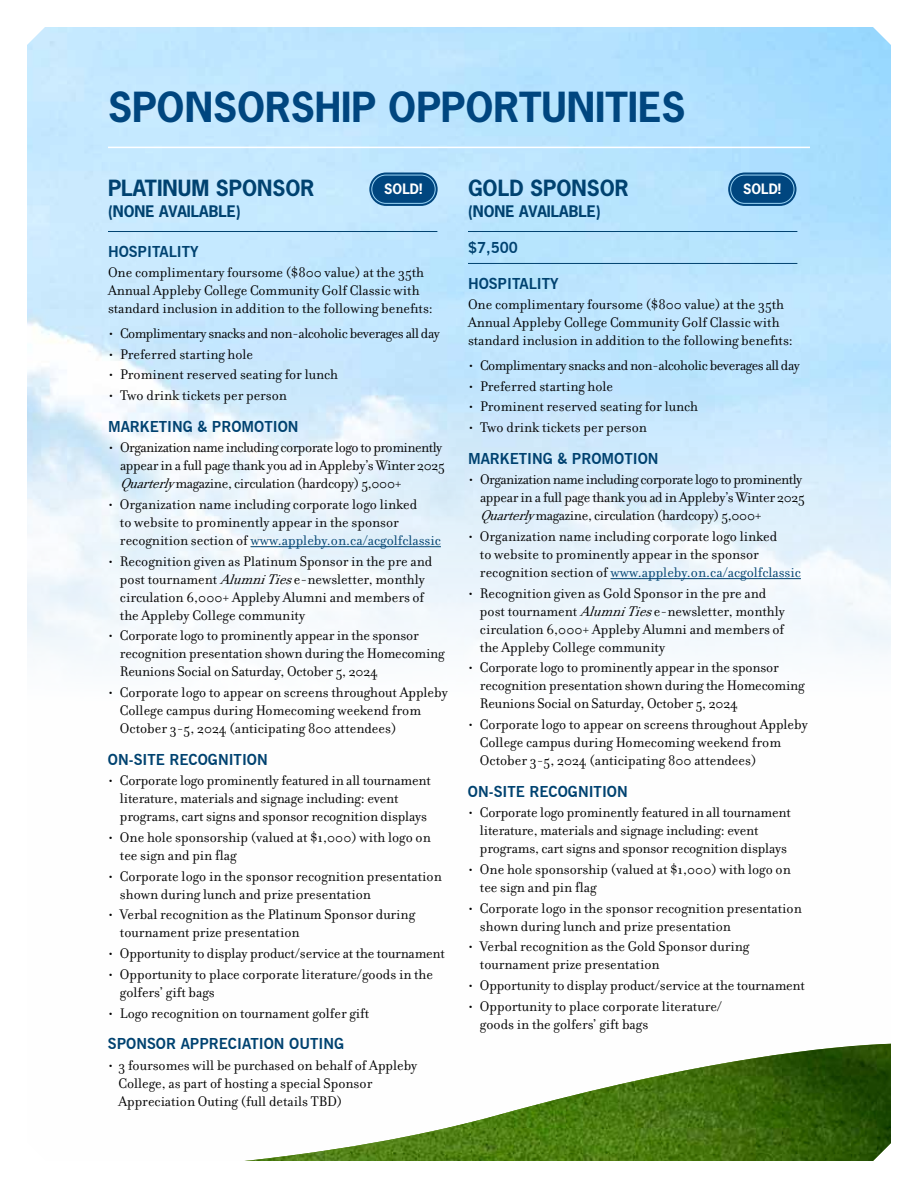
<style>
.page{position:relative;width:918px;height:1188px;background:#fff}
.page>*{position:absolute;margin:0;border:0;box-sizing:border-box;transform-origin:0 0}
.t1{font:700 39px "News Gothic Std";color:#00467f}
.t2{font:700 21px "News Gothic Std";color:#004270}
.t3{font:15px/18px "Filosofia OT";color:#000}
.t4{font:15px/18px "Filosofia OT";letter-spacing:-.02em;color:#000}
.t5{font:700 15px "News Gothic BT";color:#004270}
.t6{font:15px "Filosofia OT";letter-spacing:-.03em;color:#000}
.t7{font:700 15px "News Gothic Std";color:#004270}
.t8{font:700 13.5px "News Gothic Std";color:#fff}
.s1{font-style:italic}
.s2{color:#004270}
</style>
<div class="page">
<img style="left:27px;top:27px;width:864px;height:1017px">
<img style="left:245px;top:1044px;width:646px;height:117px">
<hr style="left:251px;top:546px;width:190px;height:1px;background:#004270">
<hr style="left:108px;top:231px;width:329px;height:1px;background:#004270">
<hr style="left:611px;top:578px;width:190px;height:1px;background:#004270">
<hr style="left:468px;top:231px;width:329px;height:1px;background:#004270">
<hr style="left:468px;top:263px;width:329px;height:1px;background:#004270">
<hr style="left:108px;top:147px;width:702px;height:1px;background:#fff">
<div style="left:369px;top:172px;width:69px;height:34px;background:#00467f;border-radius:17px"></div>
<div style="left:371px;top:175px;width:65px;height:29px;border:1px solid #9bd4f4;border-radius:14px"></div>
<div style="left:728px;top:172px;width:68px;height:34px;background:#00467f;border-radius:17px"></div>
<div style="left:730px;top:175px;width:64px;height:29px;border:1px solid #9bd4f4;border-radius:14px"></div>
<h1 class="t1" style="left:108px;top:81px;width:579px">SPONSORSHIP OPPORTUNITIES</h1>
<h2 class="t2" style="left:108px;top:174px;width:208px">PLATINUM SPONSOR</h2>
<p class="t7" style="left:108px;top:201px;width:134px">(NONE AVAILABLE)</p>
<p class="t5" style="left:108px;top:242px;width:92px">HOSPITALITY</p>
<p class="t3" style="left:108px;top:264px;width:326px">One complimentary foursome ($800 value) at the 35th<br>Annual Appleby College Community Golf Classic with standard inclusion in addition to the following benefits:</p>
<p class="t6" style="left:108px;top:325px;width:333px">• Complimentary snacks and non-alcoholic beverages all day</p>
<p class="t3" style="left:108px;top:345px;width:147px">• Preferred starting hole</p>
<p class="t3" style="left:108px;top:366px;width:232px">• Prominent reserved seating for lunch</p>
<p class="t3" style="left:108px;top:387px;width:181px">• Two drink tickets per person</p>
<p class="t5" style="left:108px;top:417px;width:192px">MARKETING &amp; PROMOTION</p>
<p class="t4" style="left:120px;top:439px;width:326px;text-indent:-12px">• Organization name including corporate logo to prominently appear in a full page thank you ad in Appleby’s Winter 2025<br><span class="s1">Quarterly</span> magazine, circulation (hardcopy) 5,000+</p>
<p class="t3" style="left:120px;top:496px;width:322px;text-indent:-12px">• Organization name including corporate logo linked<br>to website to prominently appear in the sponsor recognition section of <span class="s2">www.appleby.on.ca/acgolfclassic</span></p>
<p class="t3" style="left:120px;top:552px;width:314px;text-indent:-12px">• Recognition given as Platinum Sponsor in the pre and post tournament <span class="s1">AlumniTies</span>e-newsletter, monthly circulation 6,000+ Appleby Alumni and members of the Appleby College community</p>
<p class="t3" style="left:120px;top:627px;width:326px;text-indent:-12px">• Corporate logo to prominently appear in the sponsor recognition presentation shown during the Homecoming<br>Reunions Social on Saturday, October 5, 2024</p>
<p class="t3" style="left:120px;top:684px;width:329px;text-indent:-12px">• Corporate logo to appear on screens throughout Appleby<br>College campus during Homecoming weekend from<br>October 3-5, 2024 (anticipating 800 attendees)</p>
<p class="t5" style="left:108px;top:750px;width:161px">ON-SITE RECOGNITION</p>
<p class="t3" style="left:120px;top:772px;width:312px;text-indent:-12px">• Corporate logo prominently featured in all tournament literature, materials and signage including: event programs, cart signs and sponsor recognition displays</p>
<p class="t3" style="left:120px;top:829px;width:312px;text-indent:-12px">• One hole sponsorship (valued at $1,000) with logo on tee sign and pin flag</p>
<p class="t3" style="left:120px;top:867px;width:323px;text-indent:-12px">• Corporate logo in the sponsor recognition presentation shown during lunch and prize presentation</p>
<p class="t3" style="left:120px;top:906px;width:297px;text-indent:-12px">• Verbal recognition as the Platinum Sponsor during tournament prize presentation</p>
<p class="t3" style="left:108px;top:945px;width:339px">• Opportunity to display product/service at the tournament</p>
<p class="t3" style="left:120px;top:965px;width:314px;text-indent:-12px">• Opportunity to place corporate literature/goods in the golfers’ gift bags</p>
<p class="t3" style="left:108px;top:1004px;width:263px">• Logo recognition on tournament golfer gift</p>
<p class="t5" style="left:108px;top:1035px;width:238px">SPONSOR APPRECIATION OUTING</p>
<p class="t3" style="left:118px;top:1056px;width:300px;text-indent:-10px">• 3 foursomes will be purchased on behalf of Appleby<br>College, as part of hosting a special Sponsor<br>Appreciation Outing (full details TBD)</p>
<h2 class="t2" style="left:468px;top:174px;width:162px">GOLD SPONSOR</h2>
<p class="t7" style="left:468px;top:201px;width:134px">(NONE AVAILABLE)</p>
<p class="t5" style="left:468px;top:238px;width:51px">$7,500</p>
<p class="t5" style="left:468px;top:274px;width:92px">HOSPITALITY</p>
<p class="t3" style="left:468px;top:296px;width:326px">One complimentary foursome ($800 value) at the 35th<br>Annual Appleby College Community Golf Classic with standard inclusion in addition to the following benefits:</p>
<p class="t6" style="left:468px;top:357px;width:333px">• Complimentary snacks and non-alcoholic beverages all day</p>
<p class="t3" style="left:468px;top:377px;width:147px">• Preferred starting hole</p>
<p class="t3" style="left:468px;top:398px;width:232px">• Prominent reserved seating for lunch</p>
<p class="t3" style="left:468px;top:419px;width:181px">• Two drink tickets per person</p>
<p class="t5" style="left:468px;top:449px;width:192px">MARKETING &amp; PROMOTION</p>
<p class="t4" style="left:480px;top:471px;width:326px;text-indent:-12px">• Organization name including corporate logo to prominently appear in a full page thank you ad in Appleby’s Winter 2025<br><span class="s1">Quarterly</span> magazine, circulation (hardcopy) 5,000+</p>
<p class="t3" style="left:480px;top:528px;width:322px;text-indent:-12px">• Organization name including corporate logo linked<br>to website to prominently appear in the sponsor recognition section of <span class="s2">www.appleby.on.ca/acgolfclassic</span></p>
<p class="t3" style="left:480px;top:584px;width:306px;text-indent:-12px">• Recognition given as Gold Sponsor in the pre and post tournament <span class="s1">AlumniTies</span>e-newsletter, monthly circulation 6,000+ Appleby Alumni and members of the Appleby College community</p>
<p class="t3" style="left:480px;top:659px;width:326px;text-indent:-12px">• Corporate logo to prominently appear in the sponsor recognition presentation shown during the Homecoming<br>Reunions Social on Saturday, October 5, 2024</p>
<p class="t3" style="left:480px;top:716px;width:329px;text-indent:-12px">• Corporate logo to appear on screens throughout Appleby<br>College campus during Homecoming weekend from<br>October 3-5, 2024 (anticipating 800 attendees)</p>
<p class="t5" style="left:468px;top:782px;width:161px">ON-SITE RECOGNITION</p>
<p class="t3" style="left:480px;top:804px;width:312px;text-indent:-12px">• Corporate logo prominently featured in all tournament literature, materials and signage including: event programs, cart signs and sponsor recognition displays</p>
<p class="t3" style="left:480px;top:861px;width:312px;text-indent:-12px">• One hole sponsorship (valued at $1,000) with logo on tee sign and pin flag</p>
<p class="t3" style="left:480px;top:899px;width:323px;text-indent:-12px">• Corporate logo in the sponsor recognition presentation shown during lunch and prize presentation</p>
<p class="t3" style="left:480px;top:938px;width:271px;text-indent:-12px">• Verbal recognition as the Gold Sponsor during tournament prize presentation</p>
<p class="t3" style="left:468px;top:977px;width:339px">• Opportunity to display product/service at the tournament</p>
<p class="t3" style="left:480px;top:997px;width:244px;text-indent:-12px">• Opportunity to place corporate literature/ goods in the golfers’ gift bags</p>
<p class="t8" style="left:384px;top:180px;width:40px">SOLD!</p>
<p class="t8" style="left:743px;top:180px;width:40px">SOLD!</p>
</div>
